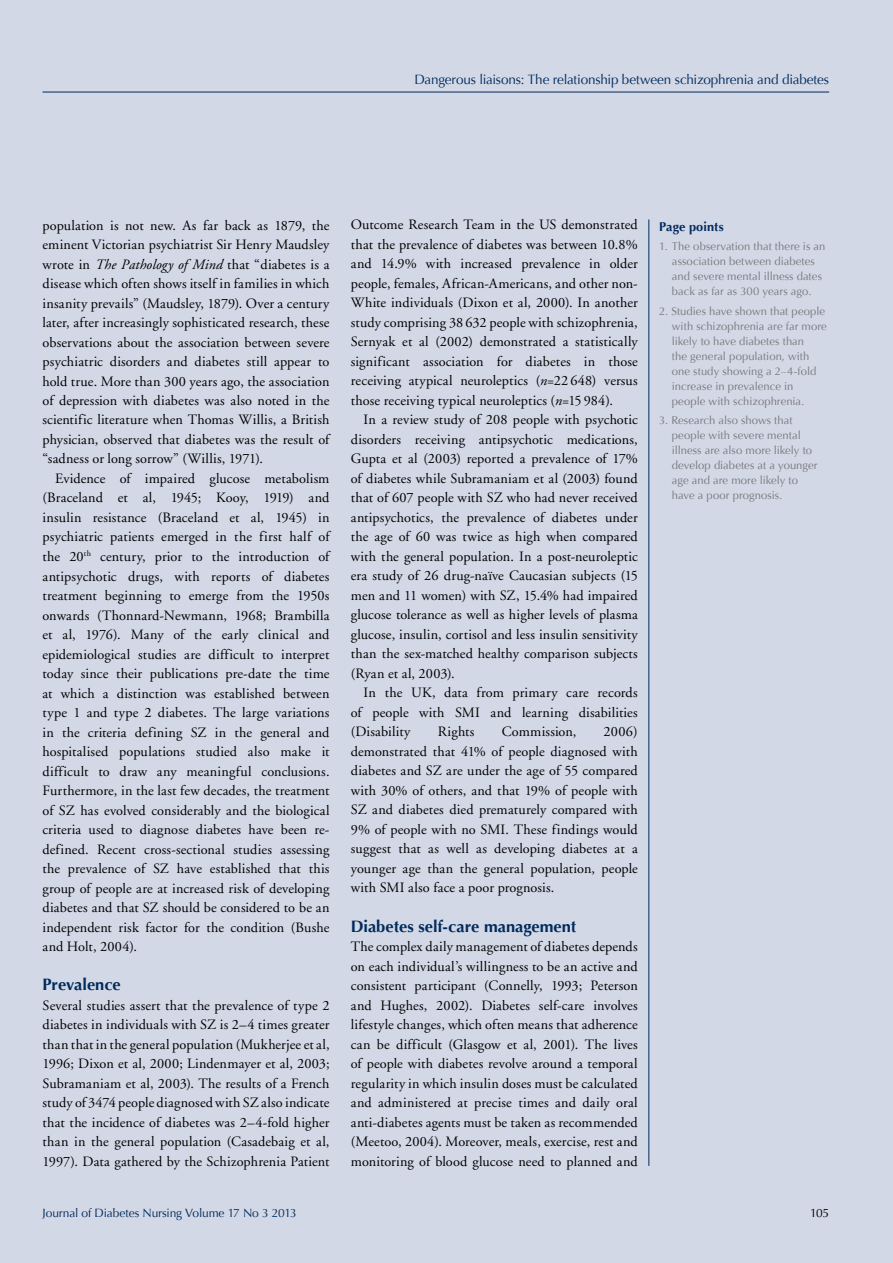
<style>
.page{position:relative;width:893px;height:1263px;background:#d3d8e6}
.page>*{position:absolute;margin:0;border:0;box-sizing:border-box;transform-origin:0 0}
.t1{font:700 16.5px "Optima";color:#002b5c}
.t2{font:14.25px/19.5px "Adobe Garamond";letter-spacing:.01em;color:#000;text-align:justify}
.t3{font:13.5px "Optima";letter-spacing:-.015em;color:#002b5c}
.t4{font:700 12.75px "Optima";letter-spacing:.005em;color:#002b5c}
.t5{font:12px "Optima";letter-spacing:-.015em;color:#002b5c}
.t6{font:12px "Optima";color:#000}
.t7{font:11.25px/15px "Optima";letter-spacing:.005em;color:#77787b}
.s1{font-style:italic}
</style>
<div class="page">
<hr style="left:43px;top:92px;width:786px;height:1px;background:#002b5c">
<hr style="left:648px;top:219px;width:1px;height:947px;background:#002b5c">
<p class="t3" style="left:414px;top:71px;width:416px">Dangerous liaisons: The relationship between schizophrenia and diabetes</p>
<p class="t2" style="left:43px;top:216px;width:289px">population is not new. As far back as 1879, the eminent Victorian psychiatrist Sir Henry Maudsley wrote in <span class="s1">The Pathology of Mind</span> that “diabetes is a disease which often shows itself in families in which insanity prevails” (Maudsley, 1879). Over a century later, after increasingly sophisticated research, these observations about the association between severe psychiatric disorders and diabetes still appear to hold true. More than 300 years ago, the association of depression with diabetes was also noted in the scientific literature when Thomas Willis, a British physician, observed that diabetes was the result of “sadness or long sorrow” (Willis, 1971).</p>
<p class="t2" style="left:43px;top:469px;width:289px;text-indent:13px">Evidence of impaired glucose metabolism (Braceland et al, 1945; Kooy, 1919) and insulin resistance (Braceland et al, 1945) in psychiatric patients emerged in the first half of the 20<sup>th</sup> century, prior to the introduction of antipsychotic drugs, with reports of diabetes treatment beginning to emerge from the 1950s onwards (Thonnard-Newmann, 1968; Brambilla et al, 1976). Many of the early clinical and epidemiological studies are difficult to interpret today since their publications pre-date the time at which a distinction was established between type 1 and type 2 diabetes. The large variations in the criteria defining SZ in the general and hospitalised populations studied also make it difficult to draw any meaningful conclusions.<br>Furthermore, in the last few decades, the treatment of SZ has evolved considerably and the biological criteria used to diagnose diabetes have been re&shy;defined. Recent cross-sectional studies assessing the prevalence of SZ have established that this group of people are at increased risk of developing diabetes and that SZ should be considered to be an independent risk factor for the condition (Bushe and Holt, 2004).</p>
<p class="t1" style="left:43px;top:975px;width:80px">Prevalence</p>
<p class="t2" style="left:43px;top:996px;width:289px">Several studies assert that the prevalence of type 2 diabetes in individuals with SZ is 2–4 times greater than that in the general population (Mukherjee et al, 1996; Dixon et al, 2000; Lindenmayer et al, 2003; Subramaniam et al, 2003). The results of a French study of 3474 people diagnosed with SZ also indicate that the incidence of diabetes was 2–4-fold higher than in the general population (Casadebaig et al, 1997). Data gathered by the Schizophrenia Patient</p>
<p class="t2" style="left:351px;top:216px;width:288px">Outcome Research Team in the US demonstrated that the prevalence of diabetes was between 10.8% and 14.9% with increased prevalence in older people, females, African-Americans, and other non-White individuals (Dixon et al, 2000). In another study comprising 38 632 people with schizophrenia, Sernyak et al (2002) demonstrated a statistically significant association for diabetes in those receiving atypical neuroleptics (<span class="s1">n</span>=22 648) versus those receiving typical neuroleptics (<span class="s1">n</span>=15 984).</p>
<p class="t2" style="left:351px;top:410px;width:289px;text-indent:13px">In a review study of 208 people with psychotic disorders receiving antipsychotic medications, Gupta et al (2003) reported a prevalence of 17% of diabetes while Subramaniam et al (2003) found that of 607 people with SZ who had never received antipsychotics, the prevalence of diabetes under the age of 60 was twice as high when compared with the general population. In a post-neuroleptic era study of 26 drug-naïve Caucasian subjects (15 men and 11 women) with SZ, 15.4% had impaired glucose tolerance as well as higher levels of plasma glucose, insulin, cortisol and less insulin sensitivity than the sex-matched healthy comparison subjects (Ryan et al, 2003).</p>
<p class="t2" style="left:351px;top:683px;width:288px;text-indent:13px">In the UK, data from primary care records of people with SMI and learning disabilities (Disability</p>
<p class="t2" style="left:438px;top:722px;width:38px">Rights</p>
<p class="t2" style="left:502px;top:722px;width:76px">Commission,</p>
<p class="t2" style="left:351px;top:722px;width:289px;text-indent:253px">2006) demonstrated that 41% of people diagnosed with diabetes and SZ are under the age of 55 compared with 30% of others, and that 19% of people with SZ and diabetes died prematurely compared with 9% of people with no SMI. These findings would suggest that as well as developing diabetes at a younger age than the general population, people with SMI also face a poor prognosis.</p>
<p class="t1" style="left:351px;top:916px;width:227px">Diabetes self-care management</p>
<p class="t2" style="left:351px;top:937px;width:288px">The complex daily management of diabetes depends on each individual’s willingness to be an active and consistent participant (Connelly, 1993; Peterson and Hughes, 2002). Diabetes self-care involves lifestyle changes, which often means that adherence can be difficult (Glasgow et al, 2001). The lives of people with diabetes revolve around a temporal regularity in which insulin doses must be calculated and administered at precise times and daily oral anti-diabetes agents must be taken as recommended (Meetoo, 2004). Moreover, meals, exercise, rest and monitoring of blood glucose need to planned and</p>
<p class="t4" style="left:659px;top:219px;width:66px">Page points</p>
<p class="t7" style="left:672px;top:239px;width:155px;text-indent:-13px">1. The observation that there is an association between diabetes and severe mental illness dates back as far as 300 years ago.</p>
<p class="t7" style="left:672px;top:304px;width:156px;text-indent:-13px">2. Studies have shown that people with schizophrenia are far more likely to have diabetes than<br>the general population, with one study showing a 2–4-fold increase in prevalence in people with schizophrenia.</p>
<p class="t7" style="left:672px;top:413px;width:147px;text-indent:-13px">3. Research also shows that people with severe mental illness are also more likely to develop diabetes at a younger age and are more likely to have a poor prognosis.</p>
<p class="t5" style="left:43px;top:1205px;width:256px">Journal of Diabetes Nursing Volume 17 No 3 2013</p>
<p class="t6" style="left:810px;top:1205px;width:21px">105</p>
</div>
